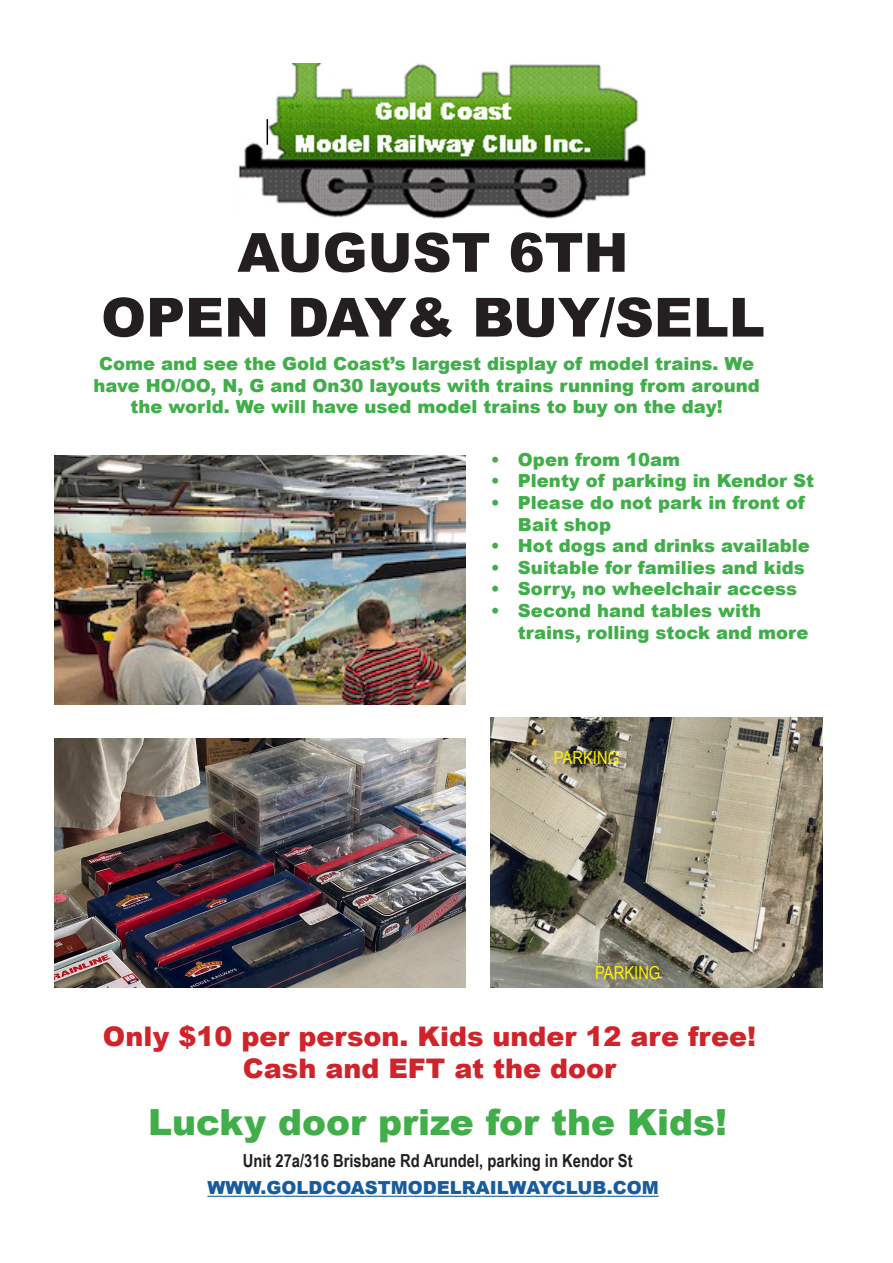
<style>
.page{position:relative;width:893px;height:1263px;background:#fff}
.page>*{position:absolute;margin:0;border:0;box-sizing:border-box;transform-origin:0 0}
.t1{font:900 54px "Arial";color:#231f20}
.t2{font:900 36px "Arial";color:#40ae49}
.t3{font:900 27px "Arial";color:#d1232a}
.t4{font:900 18px/21.6px "Arial";color:#40ae49}
.t5{font:700 18px "Arial Narrow";color:#231f20}
.t6{font:900 18px "Arial";color:#175d9e}
.t7{font:18px "Arial Narrow";color:#fff101}
</style>
<div class="page">
<hr style="left:207px;top:1196px;width:452px;height:1px;background:#175d9e">
<img style="left:238px;top:64px;width:408px;height:155px">
<img style="left:54px;top:738px;width:411px;height:249px">
<img style="left:491px;top:717px;width:332px;height:270px">
<img style="left:54px;top:456px;width:411px;height:248px">
<p class="t1" style="left:237px;top:213px;width:393px">AUGUST 6TH</p>
<p class="t1" style="left:101px;top:278px;width:665px">OPEN DAY&amp; BUY/SELL</p>
<p class="t4" style="left:94px;top:352px;width:668px;text-align:center">Come and see the Gold Coast’s largest display of model trains. We have HO/OO, N, G and On30 layouts with trains running from around the world. We will have used model trains to buy on the day!</p>
<p class="t4" style="left:491px;top:448px;width:191px">• Open from 10am</p>
<p class="t4" style="left:491px;top:470px;width:325px">• Plenty of parking in Kendor St</p>
<p class="t4" style="left:518px;top:491px;width:288px;text-indent:-27px">• Please do not park in front of<br>Bait shop</p>
<p class="t4" style="left:491px;top:534px;width:320px">• Hot dogs and drinks available</p>
<p class="t4" style="left:491px;top:556px;width:315px">• Suitable for families and kids</p>
<p class="t4" style="left:491px;top:578px;width:308px">• Sorry, no wheelchair access</p>
<p class="t4" style="left:518px;top:599px;width:292px;text-indent:-27px">• Second hand tables with trains, rolling stock and more</p>
<p class="t7" style="left:554px;top:744px;width:67px">PARKING</p>
<p class="t7" style="left:595px;top:959px;width:67px">PARKING</p>
<p class="t3" style="left:103px;top:1016px;width:655px">Only $10 per person. Kids under 12 are free!</p>
<p class="t3" style="left:243px;top:1049px;width:375px">Cash and EFT at the door</p>
<p class="t2" style="left:148px;top:1095px;width:581px">Lucky door prize for the Kids!</p>
<p class="t5" style="left:243px;top:1146px;width:391px">Unit 27a/316 Brisbane Rd Arundel, parking in Kendor St</p>
<p class="t6" style="left:207px;top:1174px;width:453px">WWW.GOLDCOASTMODELRAILWAYCLUB.COM</p>
</div>
